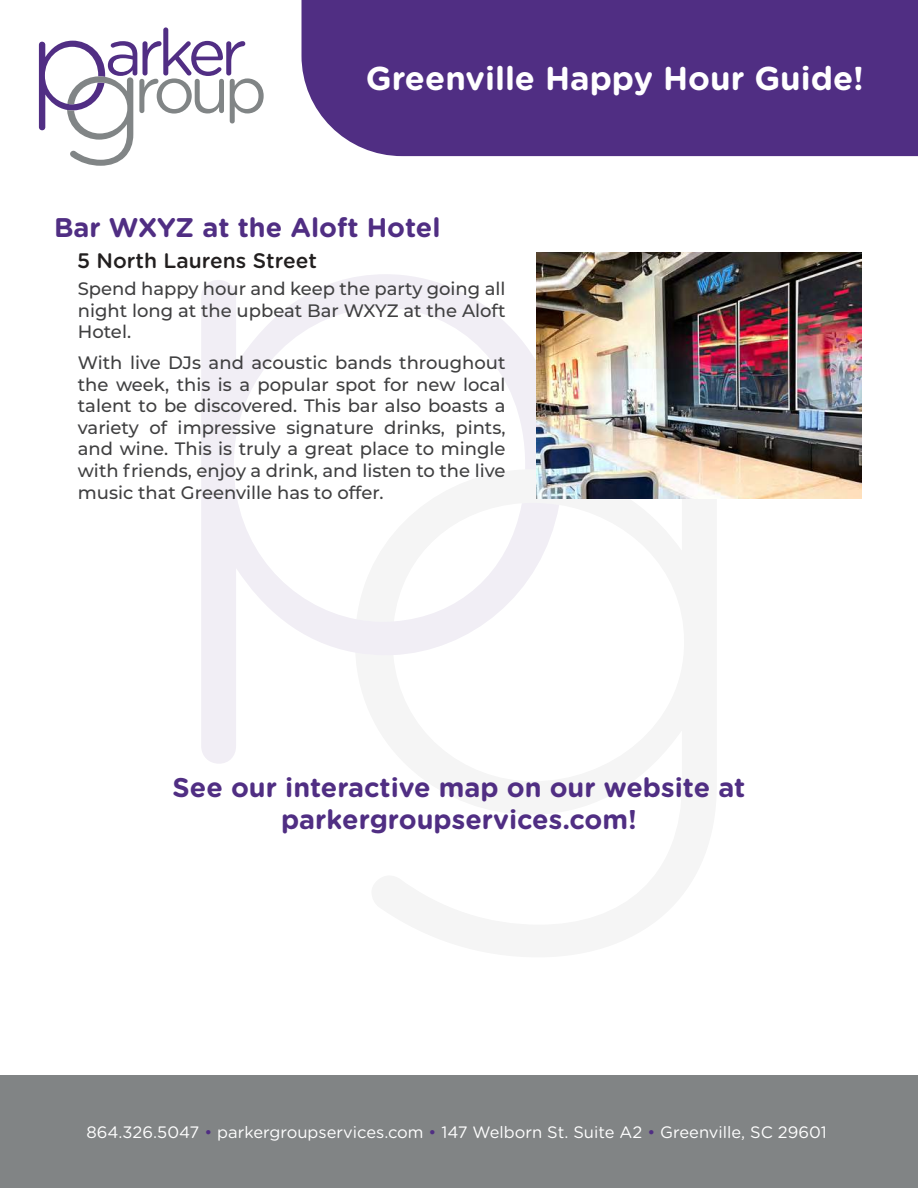
<style>
.page{position:relative;width:918px;height:1188px;background:#fff}
.page>*{position:absolute;margin:0;border:0;box-sizing:border-box;transform-origin:0 0}
.t1{font:700 33px "Gotham Rounded";color:#fff}
.t2{font:700 27px/32.4px "Gotham Rounded";color:#502e83;text-align:center}
.t3{font:500 21px "Gotham Rounded";color:#221f1f}
.t4{font:500 18px/21.6px "Montserrat";color:#404041;text-align:justify}
.t5{font:16.5px "Gotham Rounded";color:#fff}
.s1{color:#502e83}
</style>
<div class="page">
<svg style="left:39px;top:27px;width:225px;height:139px"></svg>
<div style="left:302px;top:0;width:616px;height:156px;background:#502e83"></div>
<div style="left:0;top:1075px;width:918px;height:113px;background:#818485"></div>
<svg style="left:201px;top:274px;width:335px;height:490px"></svg>
<svg style="left:355px;top:469px;width:181px;height:295px"></svg>
<img style="left:536px;top:252px;width:326px;height:314px">
<h1 class="t1" style="left:366px;top:64px;width:500px">Greenville Happy Hour Guide!</h1>
<h2 class="t2" style="left:54px;top:213px;width:388px">Bar WXYZ at the Aloft Hotel</h2>
<p class="t3" style="left:77px;top:251px;width:241px">5 North Laurens Street</p>
<p class="t4" style="left:78px;top:279px;width:429px">Spend happy hour and keep the party going all night long at the upbeat Bar WXYZ at the Aloft Hotel.</p>
<p class="t4" style="left:78px;top:353px;width:429px">With live DJs and acoustic bands throughout the week, this is a popular spot for new local talent to be discovered. This bar also boasts a variety of impressive signature drinks, pints, and wine. This is truly a great place to mingle with friends, enjoy a drink, and listen to the live music that Greenville has to offer.</p>
<h2 class="t2" style="left:173px;top:772px;width:574px">See our interactive map on our website at parkergroupservices.com!</h2>
<p class="t5" style="left:86px;top:1125px;width:742px">864.326.5047 <span class="s1">•</span> parkergroupservices.com <span class="s1">•</span> 147 Welborn St. Suite A2 <span class="s1">•</span> Greenville, SC 29601</p>
</div>
